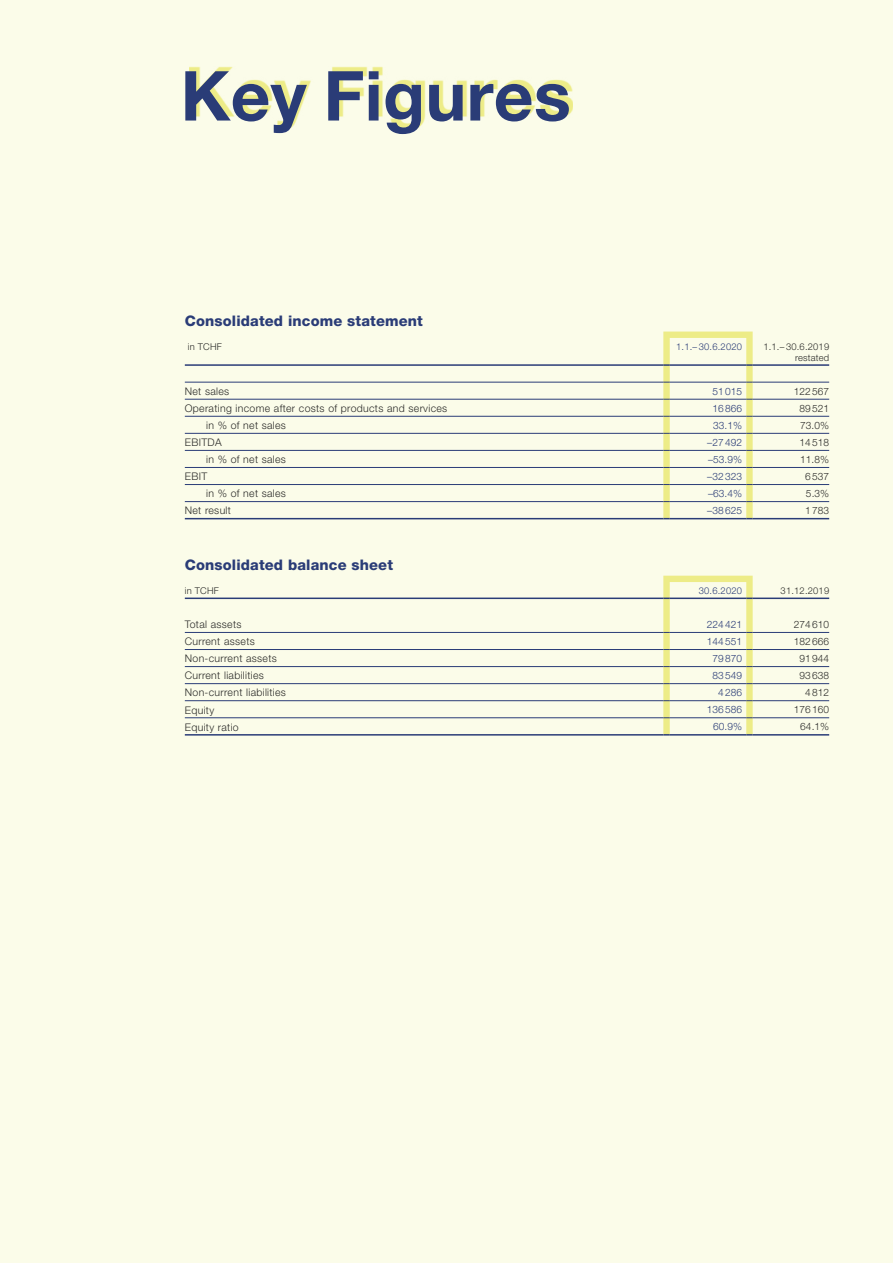
<style>
.page{position:relative;width:893px;height:1263px;background:#fbfce9}
.page>*{position:absolute;margin:0;border:0;box-sizing:border-box;transform-origin:0 0}
.t1{font:700 69px "Helvetica Neue LT Pro";letter-spacing:.005em;color:#2a3c77}
.t2{font:800 14.7px "Helvetica Neue LT Pro";letter-spacing:.01em;color:#2a3c77}
.t3{font:300 10.5px "Helvetica Neue LT Pro";letter-spacing:.03em;color:#2b2b29}
.t4{font:300 10.2px "Helvetica Neue LT Pro";letter-spacing:.005em;color:#2a3c77}
.t5{font:300 10.2px "Helvetica Neue LT Pro";letter-spacing:.005em;color:#2b2b29}
.t6{font:300 9.3px/10.8px "Helvetica Neue LT Pro";letter-spacing:.02em;color:#2b2b29;text-align:right}
.t7{font:300 9.3px "Helvetica Neue LT Pro";letter-spacing:.02em;color:#2a3c77}
</style>
<div class="page">
<svg style="left:190px;top:67px;width:383px;height:63px"></svg>
<hr style="left:185px;top:364px;width:478px;height:2px;background:#2a3c77">
<hr style="left:753px;top:364px;width:76px;height:2px;background:#2a3c77">
<hr style="left:185px;top:518px;width:478px;height:1px;background:#2a3c77">
<hr style="left:753px;top:518px;width:76px;height:1px;background:#2a3c77">
<hr style="left:185px;top:382px;width:478px;height:1px;background:#2a3c77">
<hr style="left:753px;top:382px;width:76px;height:1px;background:#2a3c77">
<hr style="left:185px;top:399px;width:478px;height:1px;background:#2a3c77">
<hr style="left:753px;top:399px;width:76px;height:1px;background:#2a3c77">
<hr style="left:185px;top:416px;width:478px;height:1px;background:#2a3c77">
<hr style="left:753px;top:416px;width:76px;height:1px;background:#2a3c77">
<hr style="left:185px;top:433px;width:478px;height:1px;background:#2a3c77">
<hr style="left:753px;top:433px;width:76px;height:1px;background:#2a3c77">
<hr style="left:185px;top:450px;width:478px;height:1px;background:#2a3c77">
<hr style="left:753px;top:450px;width:76px;height:1px;background:#2a3c77">
<hr style="left:185px;top:467px;width:478px;height:1px;background:#2a3c77">
<hr style="left:753px;top:467px;width:76px;height:1px;background:#2a3c77">
<hr style="left:185px;top:484px;width:478px;height:1px;background:#2a3c77">
<hr style="left:753px;top:484px;width:76px;height:1px;background:#2a3c77">
<hr style="left:185px;top:501px;width:478px;height:1px;background:#2a3c77">
<svg style="left:663px;top:332px;width:90px;height:187px"></svg>
<hr style="left:753px;top:501px;width:76px;height:1px;background:#2a3c77">
<hr style="left:185px;top:632px;width:478px;height:1px;background:#2a3c77">
<hr style="left:753px;top:632px;width:76px;height:1px;background:#2a3c77">
<hr style="left:185px;top:649px;width:478px;height:1px;background:#2a3c77">
<hr style="left:753px;top:649px;width:76px;height:1px;background:#2a3c77">
<hr style="left:185px;top:666px;width:478px;height:1px;background:#2a3c77">
<hr style="left:753px;top:666px;width:76px;height:1px;background:#2a3c77">
<hr style="left:185px;top:683px;width:478px;height:1px;background:#2a3c77">
<hr style="left:753px;top:683px;width:76px;height:1px;background:#2a3c77">
<hr style="left:185px;top:700px;width:478px;height:1px;background:#2a3c77">
<hr style="left:753px;top:700px;width:76px;height:1px;background:#2a3c77">
<hr style="left:185px;top:717px;width:478px;height:1px;background:#2a3c77">
<hr style="left:753px;top:717px;width:76px;height:1px;background:#2a3c77">
<hr style="left:185px;top:734px;width:478px;height:2px;background:#2a3c77">
<hr style="left:753px;top:734px;width:76px;height:2px;background:#2a3c77">
<hr style="left:185px;top:597px;width:478px;height:2px;background:#2a3c77">
<svg style="left:663px;top:576px;width:90px;height:160px"></svg>
<hr style="left:753px;top:597px;width:76px;height:2px;background:#2a3c77">
<h1 class="t1" style="left:181px;top:53px;width:392px">Key Figures</h1>
<h2 class="t2" style="left:185px;top:312px;width:240px">Consolidated income statement</h2>
<p class="t6" style="left:188px;top:341px;width:36px">in TCHF</p>
<p class="t7" style="left:676px;top:341px;width:67px">1.1.– 30.6.2020</p>
<p class="t6" style="left:763px;top:341px;width:67px">1.1.– 30.6.2019 restated</p>
<p class="t3" style="left:185px;top:385px;width:46px">Net sales</p>
<p class="t4" style="left:712px;top:385px;width:31px">51015</p>
<p class="t5" style="left:794px;top:385px;width:37px">122567</p>
<p class="t3" style="left:185px;top:402px;width:264px">Operating income after costs of products and services</p>
<p class="t4" style="left:712px;top:402px;width:31px">16866</p>
<p class="t5" style="left:799px;top:402px;width:31px">89521</p>
<p class="t3" style="left:206px;top:419px;width:81px">in % of net sales</p>
<p class="t4" style="left:713px;top:419px;width:30px">33.1%</p>
<p class="t5" style="left:800px;top:419px;width:30px">73.0%</p>
<p class="t3" style="left:185px;top:436px;width:38px">EBITDA</p>
<p class="t4" style="left:707px;top:436px;width:36px">–27492</p>
<p class="t5" style="left:799px;top:436px;width:31px">14518</p>
<p class="t3" style="left:206px;top:453px;width:81px">in % of net sales</p>
<p class="t4" style="left:708px;top:453px;width:36px">–53.9%</p>
<p class="t5" style="left:800px;top:453px;width:30px">11.8%</p>
<p class="t3" style="left:185px;top:470px;width:24px">EBIT</p>
<p class="t4" style="left:707px;top:470px;width:36px">–32323</p>
<p class="t5" style="left:805px;top:470px;width:25px">6537</p>
<p class="t3" style="left:206px;top:487px;width:81px">in % of net sales</p>
<p class="t4" style="left:708px;top:487px;width:36px">–63.4%</p>
<p class="t5" style="left:806px;top:487px;width:25px">5.3%</p>
<p class="t3" style="left:185px;top:504px;width:48px">Net result</p>
<p class="t4" style="left:707px;top:504px;width:36px">–38625</p>
<p class="t5" style="left:805px;top:504px;width:25px">1783</p>
<h2 class="t2" style="left:185px;top:556px;width:210px">Consolidated balance sheet</h2>
<p class="t6" style="left:185px;top:585px;width:36px">in TCHF</p>
<p class="t7" style="left:699px;top:585px;width:45px">30.6.2020</p>
<p class="t6" style="left:781px;top:585px;width:50px">31.12.2019</p>
<p class="t3" style="left:185px;top:618px;width:58px">Total assets</p>
<p class="t4" style="left:707px;top:618px;width:37px">224421</p>
<p class="t5" style="left:794px;top:618px;width:37px">274610</p>
<p class="t3" style="left:185px;top:635px;width:71px">Current assets</p>
<p class="t4" style="left:707px;top:635px;width:37px">144551</p>
<p class="t5" style="left:794px;top:635px;width:37px">182666</p>
<p class="t3" style="left:185px;top:652px;width:94px">Non-current assets</p>
<p class="t4" style="left:712px;top:652px;width:31px">79870</p>
<p class="t5" style="left:799px;top:652px;width:31px">91944</p>
<p class="t3" style="left:185px;top:669px;width:81px">Current liabilities</p>
<p class="t4" style="left:712px;top:669px;width:31px">83549</p>
<p class="t5" style="left:799px;top:669px;width:31px">93638</p>
<p class="t3" style="left:185px;top:686px;width:103px">Non-current liabilities</p>
<p class="t4" style="left:718px;top:686px;width:25px">4286</p>
<p class="t5" style="left:805px;top:686px;width:25px">4812</p>
<p class="t3" style="left:185px;top:703px;width:31px">Equity</p>
<p class="t4" style="left:707px;top:703px;width:37px">136586</p>
<p class="t5" style="left:794px;top:703px;width:37px">176160</p>
<p class="t3" style="left:185px;top:720px;width:55px">Equity ratio</p>
<p class="t4" style="left:713px;top:720px;width:30px">60.9%</p>
<p class="t5" style="left:800px;top:720px;width:30px">64.1%</p>
</div>
